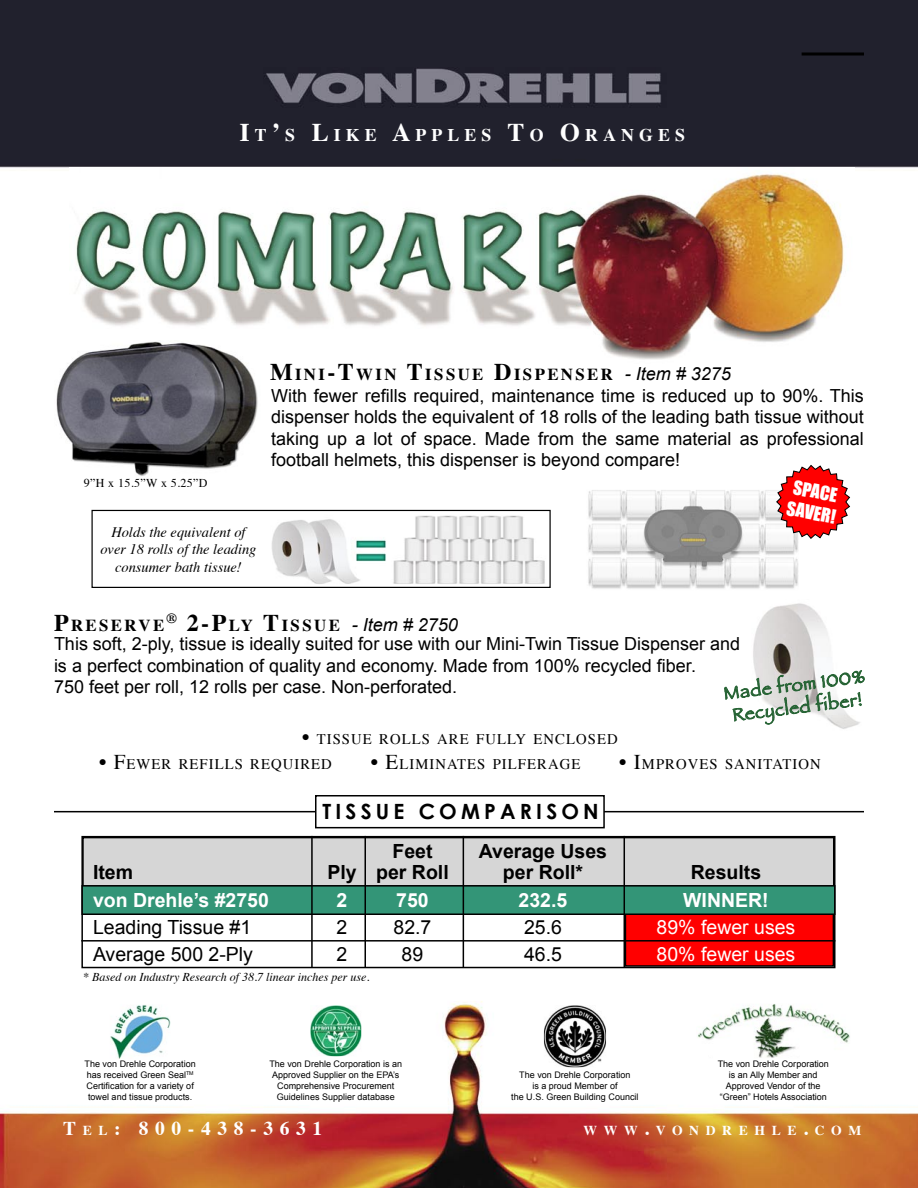
<style>
.page{position:relative;width:918px;height:1188px;background:#fff}
.page>*{position:absolute;margin:0;border:0;box-sizing:border-box;transform-origin:0 0}
.t1{font:700 21px "Century Gothic";letter-spacing:.2em;color:#000}
.t2{font:19.5px "Arial";color:#000}
.t3{font:700 19.5px "Arial";color:#000}
.t4{font:700 19.5px "Arial";color:#fff}
.t5{font:19.5px "Arial";color:#fff}
.t6{font:700 19.5px "Times";letter-spacing:.34em;color:#fff}
.t7{font:18px/21.6px "Arial";color:#000}
.t8{font:18px/22.5px "Papyrus";color:#276435;text-align:center}
.t9{font:18px/21.6px "Impact";color:#fff}
.t10{font:700 17.85px "Times";letter-spacing:.285em;color:#fff}
.t11{font:700 16.8px "Times";letter-spacing:.145em;color:#000}
.t12{font:14.7px "Times";letter-spacing:.07em;color:#000}
.t13{font:italic 14.4px/17.2px "Times";color:#000;text-align:center}
.t14{font:700 13.65px "Times";letter-spacing:.485em;color:#fff}
.t15{font:italic 12px "Times";color:#000}
.t16{font:12px "Times";color:#000}
.t17{font:9px/10.8px "Arial";color:#000;text-align:center}
.s1{font-size:25.5px}
.s2{font-size:24px}
.s3{font-family:"Arial";font-weight:400;font-style:italic;font-size:18px}
.s4{font-size:21px}
.s5{font-size:13.65px}
.s6{font-size:19.5px}
</style>
<div class="page">
<img style="left:0;top:0;width:918px;height:1188px">
<img style="left:69px;top:168px;width:786px;height:197px">
<hr style="left:802px;top:52px;width:62px;height:4px;background:#08080b">
<img style="left:752px;top:600px;width:110px;height:130px">
<svg style="left:723px;top:666px;width:143px;height:60px"></svg>
<img style="left:310px;top:1005px;width:51px;height:51px">
<img style="left:696px;top:1003px;width:154px;height:55px">
<img style="left:544px;top:1005px;width:62px;height:63px">
<img style="left:110px;top:1004px;width:61px;height:55px">
<div style="left:625px;top:912px;width:208px;height:54px;background:#f00"></div>
<div style="left:625px;top:911px;width:209px;height:56px;border:1px solid #000"></div>
<div style="left:83px;top:838px;width:751px;height:48px;background:#d6d6d6"></div>
<div style="left:81px;top:836px;width:755px;height:132px;border:1px solid #000"></div>
<div style="left:82px;top:886px;width:753px;height:28px;background:#339577"></div>
<div style="left:81px;top:885px;width:755px;height:30px;border:1px solid #000"></div>
<hr style="left:81px;top:940px;width:754px;height:2px;background:#000">
<hr style="left:311px;top:836px;width:2px;height:132px;background:#000">
<hr style="left:365px;top:836px;width:1px;height:132px;background:#000">
<hr style="left:463px;top:836px;width:1px;height:132px;background:#000">
<hr style="left:624px;top:836px;width:1px;height:132px;background:#000">
<hr style="left:54px;top:811px;width:810px;height:1px;background:#000">
<div style="left:316px;top:796px;width:288px;height:32px;background:#fff"></div>
<div style="left:315px;top:795px;width:290px;height:33px;border:1px solid #000"></div>
<img style="left:54px;top:340px;width:207px;height:138px">
<img style="left:271px;top:515px;width:275px;height:69px">
<div style="left:91px;top:510px;width:460px;height:78px;border:1px solid #000"></div>
<img style="left:586px;top:489px;width:213px;height:101px">
<svg style="left:770px;top:459px;width:87px;height:86px"></svg>
<p class="t10" style="left:240px;top:118px;width:447px"><span class="s1">I</span>T<span class="s1">’</span>S <span class="s1">L</span>IKE <span class="s1">A</span>PPLES <span class="s1">T</span>O <span class="s1">O</span>RANGES</p>
<p class="t16" style="left:84px;top:472px;width:125px">9”H x 15.5”W x 5.25”D</p>
<p class="t13" style="left:100px;top:523px;width:158px">Holds the equivalent of over 18 rolls of the leading consumer bath tissue!</p>
<p class="t11" style="left:270px;top:358px;width:462px"><span class="s2">M</span>INI<span class="s2">-T</span>WIN <span class="s2">T</span>ISSUE <span class="s2">D</span>ISPENSER <span class="s3">- Item # 3275</span></p>
<p class="t7" style="left:271px;top:384px;width:594px;text-align:justify">With fewer refills required, maintenance time is reduced up to 90%. This dispenser holds the equivalent of 18 rolls of the leading bath tissue without taking up a lot of space. Made from the same material as professional football helmets, this dispenser is beyond compare!</p>
<p class="t9" style="left:793px;top:476px;width:51px;rotate:11deg">SPACE<br>SAVER!</p>
<p class="t11" style="left:54px;top:610px;width:405px"><span class="s2">P</span>RESERVE<sup>®</sup> <span class="s2">2-P</span>LY <span class="s2">T</span>ISSUE <span class="s3">- Item # 2750</span></p>
<p class="t7" style="left:54px;top:633px;width:688px">This soft, 2-ply, tissue is ideally suited for use with our Mini-Twin Tissue Dispenser and is a perfect combination of quality and economy. Made from 100% recycled fiber.<br>750 feet per roll, 12 rolls per case. Non-perforated.</p>
<p class="t8" style="left:722px;top:682px;width:144px;rotate:-7deg">Made from 100%<br>Recycled fiber!</p>
<p class="t12" style="left:302px;top:725px;width:317px"><span class="s4">•</span> TISSUE ROLLS ARE FULLY ENCLOSED</p>
<p class="t12" style="left:99px;top:750px;width:234px"><span class="s4">• F</span>EWER REFILLS REQUIRED</p>
<p class="t12" style="left:371px;top:750px;width:211px"><span class="s4">• E</span>LIMINATES PILFERAGE</p>
<p class="t12" style="left:619px;top:750px;width:203px"><span class="s4">• I</span>MPROVES SANITATION</p>
<p class="t1" style="left:323px;top:798px;width:278px">TISSUE COMPARISON</p>
<p class="t3" style="left:392px;top:840px;width:42px">Feet</p>
<p class="t3" style="left:479px;top:840px;width:130px">Average Uses</p>
<p class="t3" style="left:93px;top:861px;width:42px">Item</p>
<p class="t3" style="left:327px;top:861px;width:123px">Ply per Roll</p>
<p class="t3" style="left:503px;top:861px;width:82px">per Roll*</p>
<p class="t3" style="left:691px;top:861px;width:72px">Results</p>
<p class="t4" style="left:93px;top:890px;width:177px">von Drehle’s #2750</p>
<p class="t4" style="left:337px;top:890px;width:12px">2</p>
<p class="t4" style="left:396px;top:890px;width:34px">750</p>
<p class="t4" style="left:519px;top:890px;width:50px">232.5</p>
<p class="t4" style="left:683px;top:890px;width:87px">WINNER!</p>
<p class="t2" style="left:93px;top:917px;width:160px">Leading Tissue #1</p>
<p class="t2" style="left:337px;top:917px;width:12px">2</p>
<p class="t2" style="left:394px;top:917px;width:39px">82.7</p>
<p class="t2" style="left:524px;top:917px;width:39px">25.6</p>
<p class="t5" style="left:657px;top:917px;width:140px">89% fewer uses</p>
<p class="t2" style="left:93px;top:944px;width:162px">Average 500 2-Ply</p>
<p class="t2" style="left:337px;top:944px;width:12px">2</p>
<p class="t2" style="left:402px;top:944px;width:23px">89</p>
<p class="t2" style="left:524px;top:944px;width:39px">46.5</p>
<p class="t5" style="left:657px;top:944px;width:140px">80% fewer uses</p>
<p class="t15" style="left:83px;top:967px;width:288px">* Based on Industry Research of 38.7 linear inches per use.</p>
<p class="t17" style="left:85px;top:1059px;width:113px;text-align:left">The von Drehle Corporation has received Green Seal<sup>TM<br></sup>Certification for a variety of towel and tissue products.</p>
<p class="t17" style="left:269px;top:1059px;width:134px">The von Drehle Corporation is an<br>Approved Supplier on the EPA’s<br>Comprehensive Procurement<br>Guidelines Supplier database</p>
<p class="t17" style="left:718px;top:1059px;width:113px">The von Drehle Corporation is an Ally Member and<br>Approved Vendor of the “Green” Hotels Association</p>
<p class="t17" style="left:511px;top:1070px;width:129px">The von Drehle Corporation<br>is a proud Member of<br>the U.S. Green Building Council</p>
<p class="t6" style="left:63px;top:1110px;width:261px">T <span class="s5">E L</span> : 800-438-3631</p>
<p class="t14" style="left:583px;top:1118px;width:279px">WWW<span class="s6">.</span>VONDREHLE<span class="s6">.</span>COM</p>
</div>
